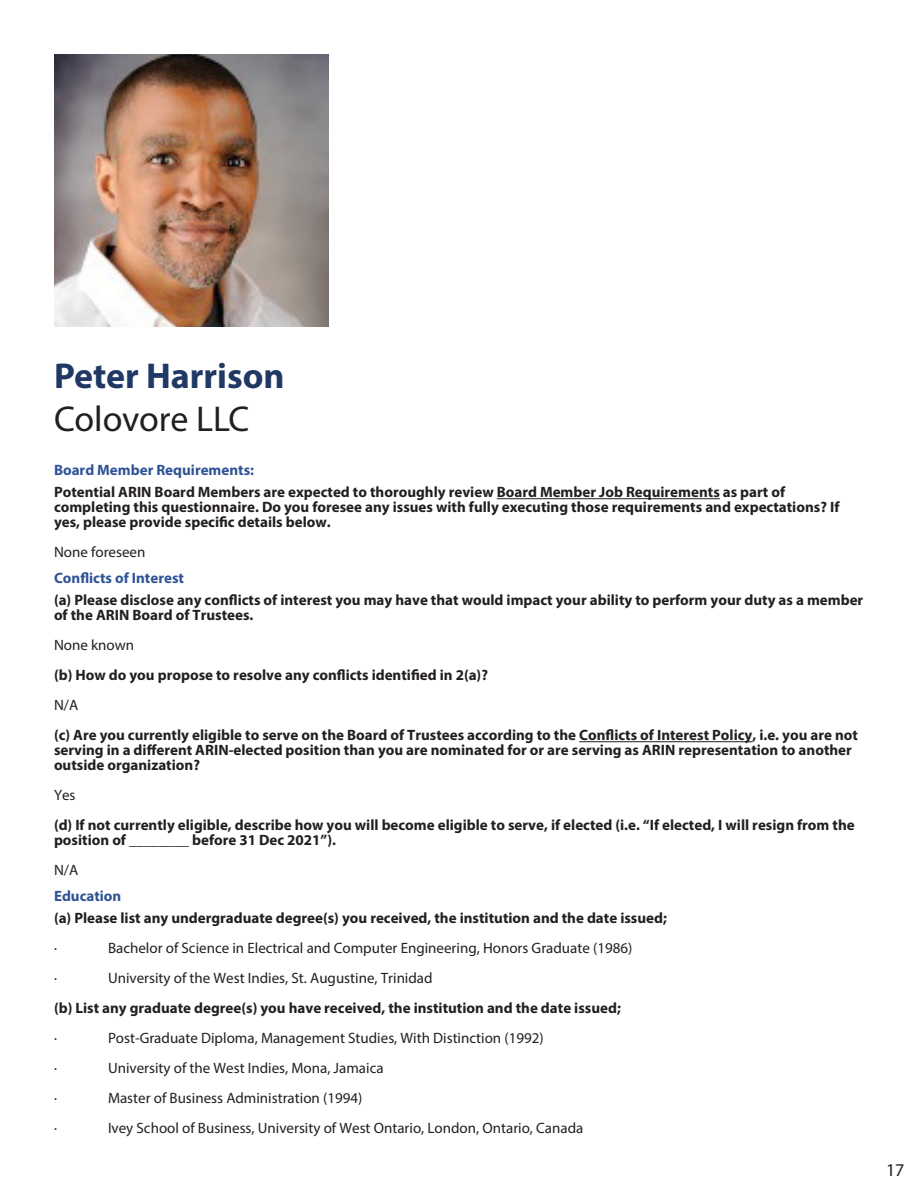
<style>
.page{position:relative;width:918px;height:1188px;background:#fff}
.page>*{position:absolute;margin:0;border:0;box-sizing:border-box;transform-origin:0 0}
.Heading_2{font:700 36px "Myriad Pro";color:#1f3864}
.Answer{font:36px "Myriad Pro";letter-spacing:-.005em;color:#231f20}
.t1{font:18px "Myriad Pro";color:#231f20}
.Question{font:700 15px/15px "Myriad Pro";color:#231f20}
.Answer-2{font:15px "Myriad Pro";color:#231f20}
.Heading_3{font:700 15px "Myriad Pro";color:#2f5496}
</style>
<div class="page">
<hr style="left:497px;top:498px;width:223px;height:1px;background:#231f20">
<hr style="left:579px;top:741px;width:173px;height:1px;background:#231f20">
<img style="left:54px;top:54px;width:274px;height:272px">
<p class="Heading_2" style="left:54px;top:352px;width:232px">Peter Harrison</p>
<p class="Answer" style="left:54px;top:397px;width:197px">Colovore LLC</p>
<p class="Heading_3" style="left:54px;top:460px;width:202px">Board Member Requirements:</p>
<p class="Question" style="left:54px;top:484px;width:787px">Potential ARIN Board Members are expected to thoroughly review Board Member Job Requirements as part of completing this questionnaire. Do you foresee any issues with fully executing those requirements and expectations? If yes, please provide specific details below.</p>
<p class="Answer-2" style="left:54px;top:543px;width:93px">None foreseen</p>
<p class="Heading_3" style="left:54px;top:568px;width:132px">Conflicts of Interest</p>
<p class="Question" style="left:54px;top:592px;width:811px">(a) Please disclose any conflicts of interest you may have that would impact your ability to perform your duty as a member of the ARIN Board of Trustees.</p>
<p class="Answer-2" style="left:54px;top:636px;width:82px">None known</p>
<p class="Question" style="left:54px;top:667px;width:436px">(b) How do you propose to resolve any conflicts identified in 2(a)?</p>
<p class="Answer-2" style="left:54px;top:696px;width:26px">N/A</p>
<p class="Question" style="left:54px;top:727px;width:806px">(c) Are you currently eligible to serve on the Board of Trustees according to the Conflicts of Interest Policy, i.e. you are not serving in a different ARIN-elected position than you are nominated for or are serving as ARIN representation to another outside organization?</p>
<p class="Answer-2" style="left:54px;top:786px;width:23px">Yes</p>
<p class="Question" style="left:54px;top:817px;width:802px">(d) If not currently eligible, describe how you will become eligible to serve, if elected (i.e. “If elected, I will resign from the position of ________ before 31 Dec 2021”).</p>
<p class="Answer-2" style="left:54px;top:861px;width:26px">N/A</p>
<p class="Heading_3" style="left:54px;top:886px;width:69px">Education</p>
<p class="Question" style="left:54px;top:910px;width:614px">(a) Please list any undergraduate degree(s) you received, the institution and the date issued;</p>
<p class="Answer-2" style="left:54px;top:939px;width:5px">·</p>
<p class="Answer-2" style="left:108px;top:939px;width:526px">Bachelor of Science in Electrical and Computer Engineering, Honors Graduate (1986)</p>
<p class="Answer-2" style="left:54px;top:969px;width:5px">·</p>
<p class="Answer-2" style="left:108px;top:969px;width:326px">University of the West Indies, St. Augustine, Trinidad</p>
<p class="Question" style="left:54px;top:1000px;width:568px">(b) List any graduate degree(s) you have received, the institution and the date issued;</p>
<p class="Answer-2" style="left:54px;top:1029px;width:5px">·</p>
<p class="Answer-2" style="left:108px;top:1029px;width:437px">Post-Graduate Diploma, Management Studies, With Distinction (1992)</p>
<p class="Answer-2" style="left:54px;top:1059px;width:5px">·</p>
<p class="Answer-2" style="left:108px;top:1059px;width:277px">University of the West Indies, Mona, Jamaica</p>
<p class="Answer-2" style="left:54px;top:1089px;width:5px">·</p>
<p class="Answer-2" style="left:108px;top:1089px;width:256px">Master of Business Administration (1994)</p>
<p class="Answer-2" style="left:54px;top:1119px;width:5px">·</p>
<p class="Answer-2" style="left:108px;top:1119px;width:477px">Ivey School of Business, University of West Ontario, London, Ontario, Canada</p>
<p class="t1" style="left:886px;top:1158px;width:20px">17</p>
</div>
